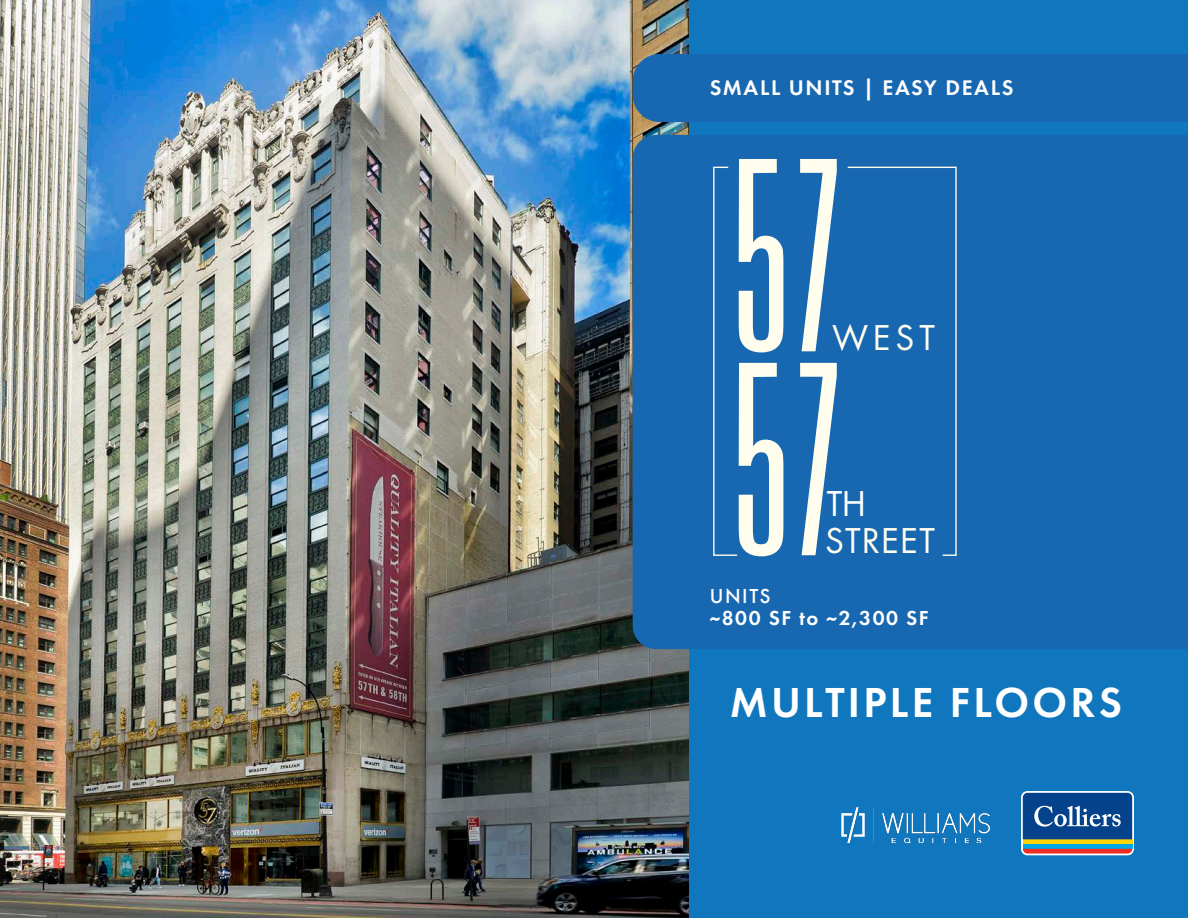
<style>
.page{position:relative;width:1188px;height:918px;background:#fff}
.page>*{position:absolute;margin:0;border:0;box-sizing:border-box;transform-origin:0 0}
.t1{font:288.45px "Bee Three";color:#fffdee}
.t2{font:600 43.5px "Futura PT";letter-spacing:.075em;color:#fff}
.t3{font:33.15px "Futura PRO";letter-spacing:.04em;color:#fffdee}
.t4{font:33.15px "Futura PRO";color:#fff}
.t5{font:600 22.05px "Futura PT";letter-spacing:.075em;color:#fff}
.t6{font:600 21px "Futura PT";letter-spacing:.075em;color:#fff}
.t7{font:500 21px "Futura PT";letter-spacing:.075em;color:#fff}
</style>
<div class="page">
<div style="left:688px;top:0;width:500px;height:918px;background:#1077be"></div>
<img style="left:0;top:0;width:688px;height:918px">
<div style="left:633px;top:135px;width:555px;height:514px;background:#1868b1"></div>
<div style="left:633px;top:54px;width:555px;height:68px;background:#1868b1"></div>
<div style="left:846px;top:166px;width:111px;height:391px;background:#1868b1"></div>
<svg style="left:712px;top:166px;width:27px;height:391px"></svg>
<svg style="left:1021px;top:791px;width:113px;height:64px"></svg>
<div style="left:1023px;top:844px;width:109px;height:5px;background:#00a8e4"></div>
<div style="left:1023px;top:839px;width:109px;height:5px;background:#fed503"></div>
<svg style="left:1023px;top:849px;width:109px;height:5px"></svg>
<svg style="left:1023px;top:793px;width:109px;height:46px;background:#205698"></svg>
<img style="left:841px;top:807px;width:149px;height:37px">
<p class="t5" style="left:710px;top:74px;width:305px">SMALL UNITS | EASY DEALS</p>
<p class="t1" style="left:732px;top:103px;width:116px">57</p>
<p class="t1" style="left:732px;top:307px;width:116px">57</p>
<p class="t3" style="left:832px;top:316px;width:104px">WEST</p>
<p class="t4" style="left:827px;top:482px;width:40px">TH</p>
<p class="t3" style="left:825px;top:520px;width:111px">STREET</p>
<p class="t7" style="left:710px;top:583px;width:63px">UNITS</p>
<p class="t6" style="left:710px;top:605px;width:221px">~800 SF to ~2,300 SF</p>
<p class="t2" style="left:730px;top:675px;width:394px">MULTIPLE FLOORS</p>
</div>
